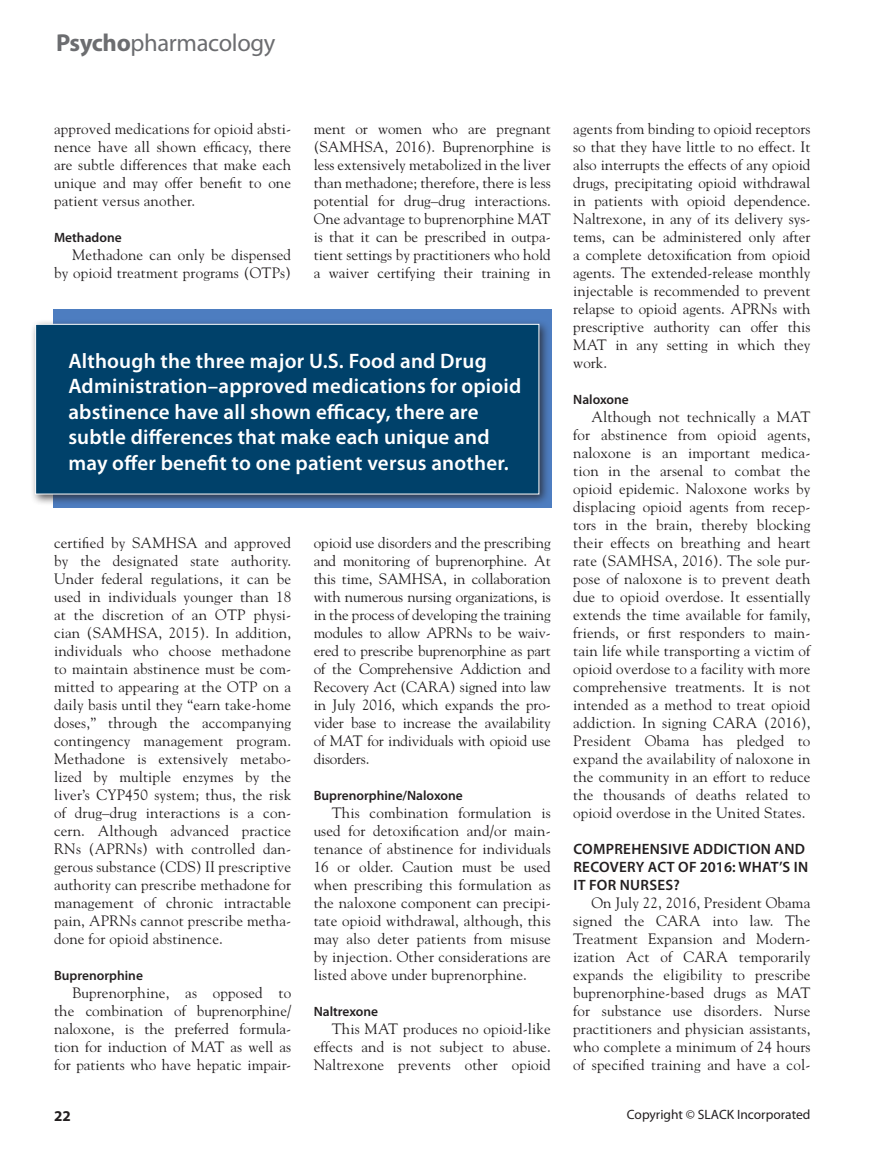
<style>
.page{position:relative;width:878px;height:1175px;background:#fff}
.page>*{position:absolute;margin:0;border:0;box-sizing:border-box;transform-origin:0 0}
.t1{font:24.6px "Myriad Pro";letter-spacing:-.015em;color:#6c6d70}
.Body_text{font:600 21px/25.5px "Myriad Pro";letter-spacing:.01em;color:#fff}
.Body_text-2{font:15px/18px "Goudy";letter-spacing:.01em;color:#231f20;text-align:justify}
.subhead1{font:600 15px/18px "Myriad Pro";letter-spacing:.02em;color:#231f20}
.t2{font:700 15px "Myriad Pro";color:#231f20}
.subhead2{font:600 13.5px "Myriad Pro";color:#231f20}
.t3{font:13.5px "Myriad Pro";color:#231f20}
.s1{font-weight:700}
</style>
<div class="page">
<div style="left:53px;top:310px;width:498px;height:198px;background:#4d7dc0"></div>
<div style="left:30px;top:319px;width:520px;height:186px;background:#231f20;opacity:.75"></div>
<div style="left:35px;top:324px;width:504px;height:170px;background:#00416a;border:1px solid #fff"></div>
<h1 class="t1" style="left:56px;top:28px;width:221px"><span class="s1">Psycho</span>pharmacology</h1>
<p class="Body_text-2" style="left:54px;top:119px;width:239px">approved medications for opioid absti&shy;nence have all shown efficacy, there are subtle differences that make each unique and may offer benefit to one patient versus another.</p>
<p class="subhead2" style="left:54px;top:228px;width:69px">Methadone</p>
<p class="Body_text-2" style="left:54px;top:245px;width:238px;text-align:right">Methadone can only be dispensed by opioid treatment programs (OTPs)</p>
<p class="Body_text-2" style="left:314px;top:119px;width:239px">ment or women who are pregnant (SAMHSA, 2016). Buprenorphine is less extensively metabolized in the liver than methadone; therefore, there is less potential for drug–drug interactions.<br>One advantage to buprenorphine MAT is that it can be prescribed in outpa&shy;tient settings by practitioners who hold a waiver certifying their training in</p>
<p class="Body_text" style="left:68px;top:347px;width:454px">Although the three major U.S. Food and Drug Administration–approved medications for opioid abstinence have all shown efficacy, there are subtle differences that make each unique and may offer benefit to one patient versus another.</p>
<p class="Body_text-2" style="left:54px;top:533px;width:239px">certified by SAMHSA and approved by the designated state authority.<br>Under federal regulations, it can be used in individuals younger than 18 at the discretion of an OTP physi&shy;cian (SAMHSA, 2015). In addition, individuals who choose methadone to maintain abstinence must be com&shy;mitted to appearing at the OTP on a daily basis until they “earn take-home doses,” through the accompanying contingency management program.<br>Methadone is extensively metabo&shy;lized by multiple enzymes by the liver’s CYP450 system; thus, the risk of drug–drug interactions is a con&shy;cern. Although advanced practice RNs (APRNs) with controlled dan&shy;gerous substance (CDS) II prescriptive authority can prescribe methadone for management of chronic intractable pain, APRNs cannot prescribe metha&shy;done for opioid abstinence.</p>
<p class="subhead2" style="left:54px;top:966px;width:90px">Buprenorphine</p>
<p class="Body_text-2" style="left:54px;top:983px;width:239px;text-indent:18px">Buprenorphine, as opposed to the combination of buprenorphine/ naloxone, is the preferred formula&shy;tion for induction of MAT as well as for patients who have hepatic impair-</p>
<p class="Body_text-2" style="left:314px;top:533px;width:239px">opioid use disorders and the prescribing and monitoring of buprenorphine. At this time, SAMHSA, in collaboration with numerous nursing organizations, is in the process of developing the training modules to allow APRNs to be waiv&shy;ered to prescribe buprenorphine as part of the Comprehensive Addiction and Recovery Act (CARA) signed into law in July 2016, which expands the pro&shy;vider base to increase the availability of MAT for individuals with opioid use disorders.</p>
<p class="subhead2" style="left:314px;top:786px;width:150px">Buprenorphine/Naloxone</p>
<p class="Body_text-2" style="left:314px;top:803px;width:239px;text-indent:18px">This combination formulation is used for detoxification and/or main&shy;tenance of abstinence for individuals 16 or older. Caution must be used when prescribing this formulation as the naloxone component can precipi&shy;tate opioid withdrawal, although, this may also deter patients from misuse by injection. Other considerations are listed above under buprenorphine.</p>
<p class="subhead2" style="left:314px;top:1002px;width:66px">Naltrexone</p>
<p class="Body_text-2" style="left:314px;top:1019px;width:239px;text-indent:18px">This MAT produces no opioid-like effects and is not subject to abuse.<br>Naltrexone prevents other opioid</p>
<p class="Body_text-2" style="left:573px;top:119px;width:239px">agents from binding to opioid receptors so that they have little to no effect. It also interrupts the effects of any opioid drugs, precipitating opioid withdrawal in patients with opioid dependence.<br>Naltrexone, in any of its delivery sys&shy;tems, can be administered only after a complete detoxification from opioid agents. The extended-release monthly injectable is recommended to prevent relapse to opioid agents. APRNs with prescriptive authority can offer this MAT in any setting in which they work.</p>
<p class="subhead2" style="left:573px;top:390px;width:57px">Naloxone</p>
<p class="Body_text-2" style="left:573px;top:407px;width:239px;text-indent:18px">Although not technically a MAT for abstinence from opioid agents, naloxone is an important medica&shy;tion in the arsenal to combat the opioid epidemic. Naloxone works by displacing opioid agents from recep&shy;tors in the brain, thereby blocking their effects on breathing and heart rate (SAMHSA, 2016). The sole pur&shy;pose of naloxone is to prevent death due to opioid overdose. It essentially extends the time available for family, friends, or first responders to main&shy;tain life while transporting a victim of opioid overdose to a facility with more comprehensive treatments. It is not intended as a method to treat opioid addiction. In signing CARA (2016), President Obama has pledged to expand the availability of naloxone in the community in an effort to reduce the thousands of deaths related to opioid overdose in the United States.</p>
<p class="subhead1" style="left:573px;top:839px;width:236px">COMPREHENSIVE ADDICTION AND<br>RECOVERY ACT OF 2016: WHAT’S IN<br>IT FOR NURSES?</p>
<p class="Body_text-2" style="left:573px;top:893px;width:239px;text-indent:18px">On July 22, 2016, President Obama signed the CARA into law. The Treatment Expansion and Modern&shy;ization Act of CARA temporarily expands the eligibility to prescribe buprenorphine-based drugs as MAT for substance use disorders. Nurse practitioners and physician assistants, who complete a minimum of 24 hours of specified training and have a col-</p>
<p class="t2" style="left:54px;top:1105px;width:18px">22</p>
<p class="t3" style="left:627px;top:1106px;width:185px">Copyright © SLACK Incorporated</p>
</div>
